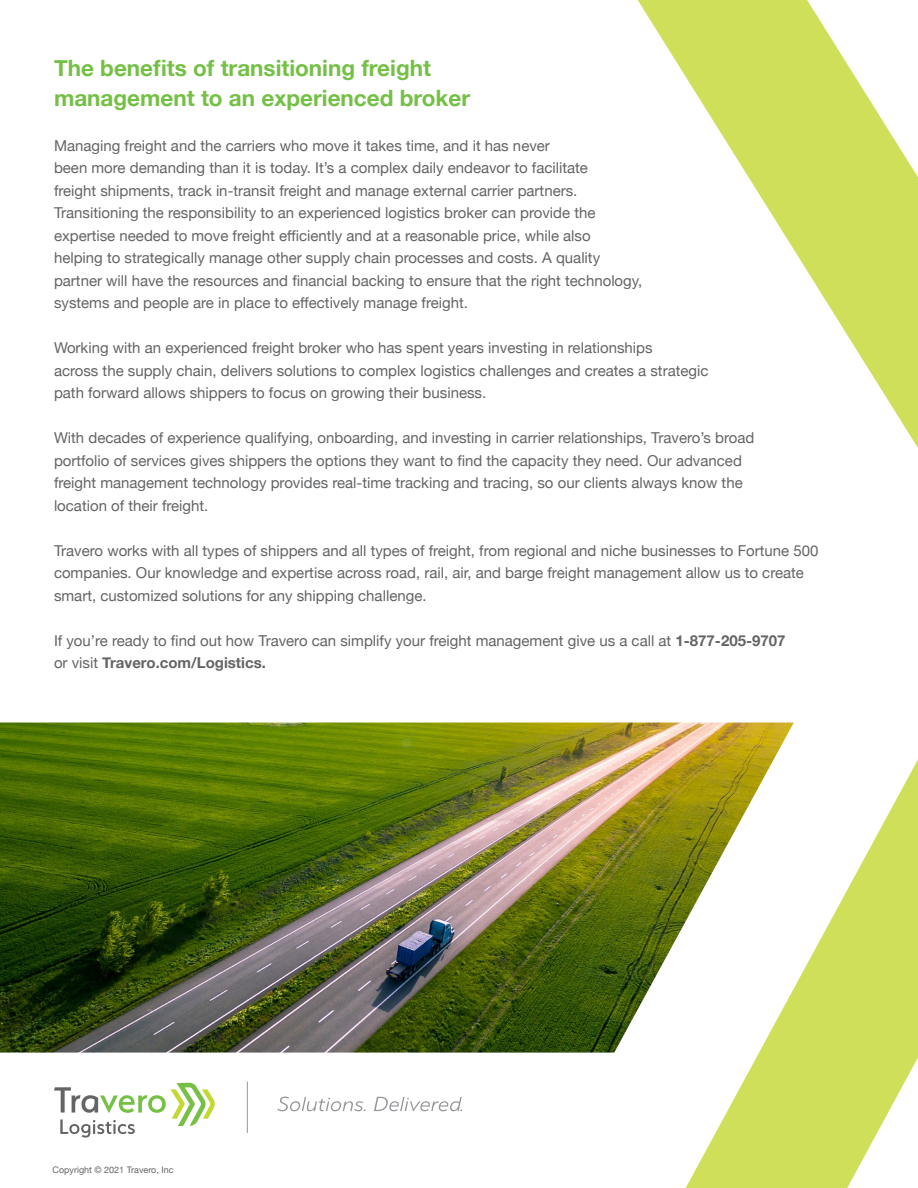
<style>
.page{position:relative;width:918px;height:1188px;background:#fff}
.page>*{position:absolute;margin:0;border:0;box-sizing:border-box;transform-origin:0 0}
.t1{font:700 22.5px/30px "Helvetica Neue";color:#74c045}
.t2{font:15px/22.5px "Helvetica Neue";color:#636466}
.t3{font:9px "Helvetica Neue";color:#636466}
.s1{font-weight:700}
</style>
<div class="page">
<svg style="left:638px;top:0;width:280px;height:1188px"></svg>
<img style="left:0;top:723px;width:794px;height:330px">
<svg style="left:54px;top:1083px;width:161px;height:55px"></svg>
<svg style="left:277px;top:1097px;width:89px;height:14px"></svg>
<svg style="left:374px;top:1097px;width:88px;height:14px"></svg>
<hr style="left:247px;top:1082px;width:1px;height:51px;background:#939598">
<h1 class="t1" style="left:54px;top:54px;width:418px">The benefits of transitioning freight management to an experienced broker</h1>
<p class="t2" style="left:54px;top:135px;width:590px">Managing freight and the carriers who move it takes time, and it has never<br>been more demanding than it is today. It’s a complex daily endeavor to facilitate<br>freight shipments, track in-transit freight and manage external carrier partners.<br>Transitioning the responsibility to an experienced logistics broker can provide the expertise needed to move freight efficiently and at a reasonable price, while also helping to strategically manage other supply chain processes and costs. A quality partner will have the resources and financial backing to ensure that the right technology, systems and people are in place to effectively manage freight.</p>
<p class="t2" style="left:54px;top:338px;width:656px">Working with an experienced freight broker who has spent years investing in relationships<br>across the supply chain, delivers solutions to complex logistics challenges and creates a strategic path forward allows shippers to focus on growing their business.</p>
<p class="t2" style="left:54px;top:428px;width:702px">With decades of experience qualifying, onboarding, and investing in carrier relationships, Travero’s broad portfolio of services gives shippers the options they want to find the capacity they need. Our advanced freight management technology provides real-time tracking and tracing, so our clients always know the location of their freight.</p>
<p class="t2" style="left:54px;top:540px;width:766px">Travero works with all types of shippers and all types of freight, from regional and niche businesses to Fortune 500 companies. Our knowledge and expertise across road, rail, air, and barge freight management allow us to create smart, customized solutions for any shipping challenge.</p>
<p class="t2" style="left:54px;top:630px;width:733px">If you’re ready to find out how Travero can simplify your freight management give us a call at <span class="s1">1-877-205-9707 </span>or visit <span class="s1">Travero.com/Logistics.</span></p>
<p class="t3" style="left:53px;top:1163px;width:122px">Copyright © 2021 Travero, Inc</p>
</div>
